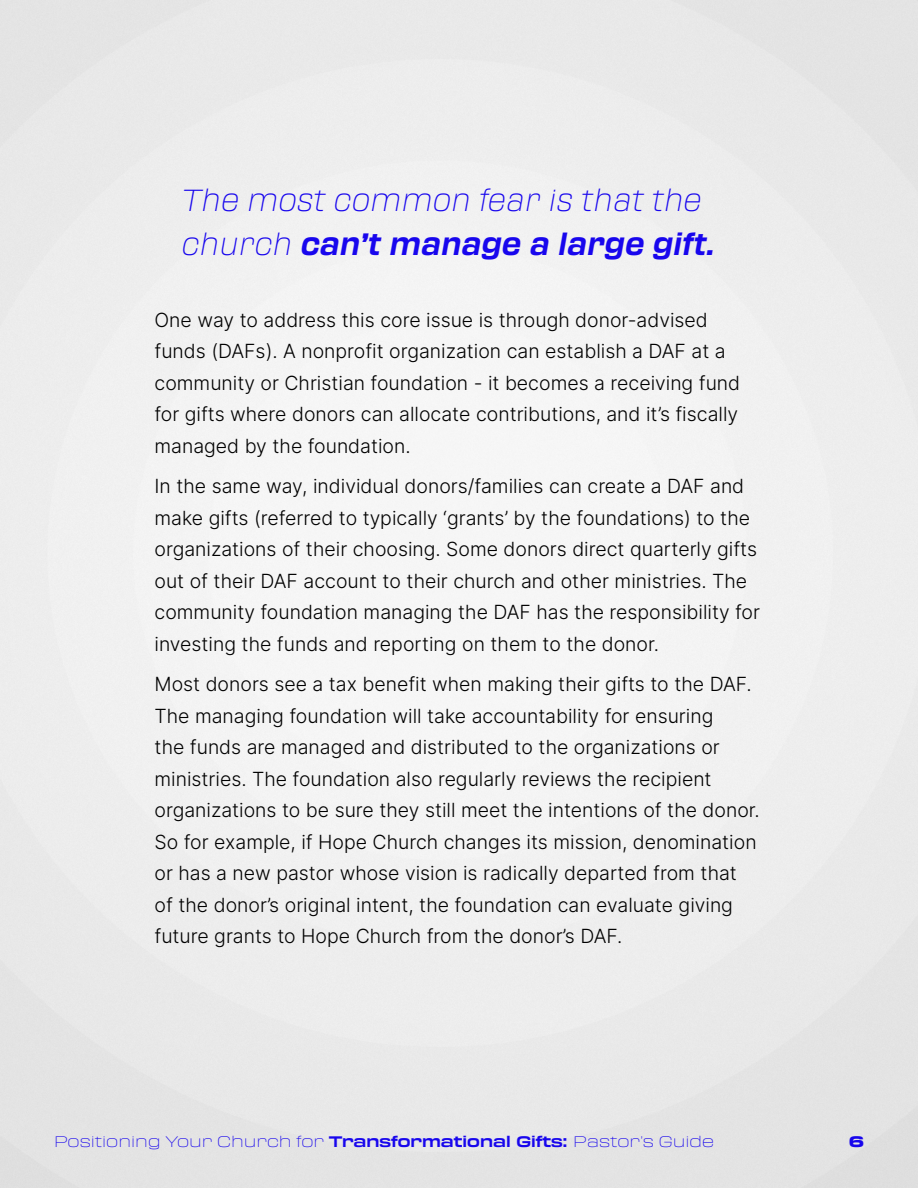
<style>
.page{position:relative;width:918px;height:1188px;background:#fff}
.page>*{position:absolute;margin:0;border:0;box-sizing:border-box;transform-origin:0 0}
.t1{font:italic 100 30px/43.5px "Transducer";color:#1806ed}
.Paragraph_Style_1{font:300 19.5px/31.5px "Inter";color:#000}
.t2{font:100 expanded 15px "Transducer";color:#1806ed}
.t3{font:900 expanded 15px "Transducer";color:#1806ed}
.s1{font-weight:700}
</style>
<div class="page">
<p class="t1" style="left:180px;top:180px;width:535px">The most common fear is that the church <span class="s1">can’t manage a large gift.</span></p>
<p class="Paragraph_Style_1" style="left:155px;top:304px;width:587px">One way to address this core issue is through donor-advised funds (DAFs). A nonprofit organization can establish a DAF at a community or Christian foundation - it becomes a receiving fund for gifts where donors can allocate contributions, and it’s fiscally managed by the foundation.</p>
<p class="Paragraph_Style_1" style="left:155px;top:470px;width:607px">In the same way, individual donors/families can create a DAF and make gifts (referred to typically ‘grants’ by the foundations) to the organizations of their choosing. Some donors direct quarterly gifts out of their DAF account to their church and other ministries. The community foundation managing the DAF has the responsibility for investing the funds and reporting on them to the donor.</p>
<p class="Paragraph_Style_1" style="left:155px;top:668px;width:607px">Most donors see a tax benefit when making their gifts to the DAF.<br>The managing foundation will take accountability for ensuring<br>the funds are managed and distributed to the organizations or ministries. The foundation also regularly reviews the recipient organizations to be sure they still meet the intentions of the donor.<br>So for example, if Hope Church changes its mission, denomination or has a new pastor whose vision is radically departed from that of the donor’s original intent, the foundation can evaluate giving future grants to Hope Church from the donor’s DAF.</p>
<p class="t2" style="left:54px;top:1132px;width:662px">Positioning Your Church for <span class="s1">Transformational Gifts:</span> Pastor’s Guide</p>
<p class="t3" style="left:849px;top:1130px;width:16px">6</p>
</div>
